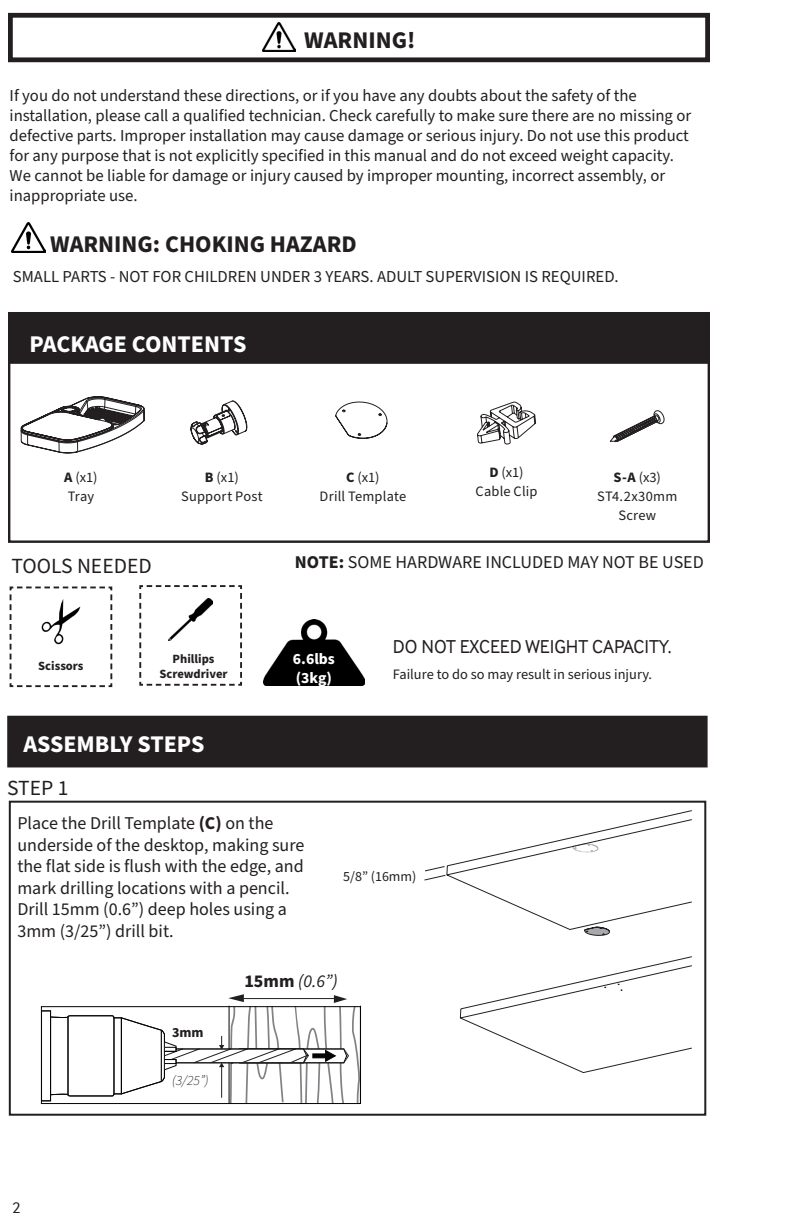
<style>
.page{position:relative;width:792px;height:1224px;background:#fff}
.page>*{position:absolute;margin:0;border:0;box-sizing:border-box;transform-origin:0 0}
.t1{font:700 24px "Source Sans Pro";color:#231f20}
.t2{font:700 24px "Source Sans Pro";color:#fff}
.t3{font:21.6px "Source Sans Pro";color:#231f20}
.t4{font:19.2px "Inter Face";color:#231f20}
.t5{font:18px/21.6px "Source Sans Pro";color:#231f20}
.t6{font:italic 18px "Source Sans Pro";color:#231f20}
.t7{font:16.8px/20px "Source Sans Pro";color:#231f20}
.t8{font:16px "Inter Face";color:#231f20}
.t9{font:700 15.6px "Source Sans Pro";color:#fff}
.t10{font:14.4px "Source Sans Pro";letter-spacing:.01em;color:#231f20}
.t11{font:14px "Source Sans Pro";color:#231f20}
.t12{font:italic 300 14px "Source Sans Pro";color:#231f20}
.t13{font:700 14px "Source Sans Pro";color:#231f20}
.t14{font:700 12.6px/15.2px "Source Sans Pro";color:#231f20;text-align:center}
.s1{font-weight:700}
.s2{font-weight:700;font-style:normal}
</style>
<div class="page">
<div style="left:9px;top:313px;width:700px;height:50px;background:#231f20"></div>
<div style="left:8px;top:312px;width:702px;height:52px;border:2px solid #231f20"></div>
<svg style="left:9px;top:586px;width:104px;height:102px"></svg>
<img style="left:37px;top:597px;width:48px;height:48px">
<div style="left:8px;top:717px;width:698px;height:49px;background:#231f20"></div>
<div style="left:7px;top:716px;width:701px;height:51px;border:2px solid #231f20"></div>
<img style="left:262px;top:22px;width:34px;height:30px">
<div style="left:8px;top:13px;width:702px;height:49px;border:5px solid #231f20"></div>
<svg style="left:139px;top:585px;width:103px;height:101px"></svg>
<img style="left:169px;top:599px;width:44px;height:42px">
<div style="left:8px;top:312px;width:702px;height:231px;border:2px solid #231f20"></div>
<img style="left:263px;top:619px;width:102px;height:66px">
<img style="left:12px;top:223px;width:33px;height:29px">
<svg style="left:20px;top:396px;width:125px;height:58px"></svg>
<svg style="left:190px;top:400px;width:58px;height:45px"></svg>
<svg style="left:335px;top:401px;width:53px;height:38px"></svg>
<svg style="left:610px;top:410px;width:55px;height:32px"></svg>
<svg style="left:477px;top:401px;width:59px;height:44px"></svg>
<div style="left:9px;top:801px;width:697px;height:315px;border:2px solid #231f20"></div>
<svg style="left:459px;top:956px;width:233px;height:117px"></svg>
<svg style="left:424px;top:810px;width:268px;height:126px"></svg>
<svg style="left:41px;top:994px;width:320px;height:110px"></svg>
<p class="t1" style="left:304px;top:23px;width:113px">WARNING!</p>
<p class="t7" style="left:10px;top:86px;width:683px">If you do not understand these directions, or if you have any doubts about the safety of the installation, please call a qualified technician. Check carefully to make sure there are no missing or defective parts. Improper installation may cause damage or serious injury. Do not use this product for any purpose that is not explicitly specified in this manual and do not exceed weight capacity.<br>We cannot be liable for damage or injury caused by improper mounting, incorrect assembly, or inappropriate use.</p>
<p class="t1" style="left:50px;top:228px;width:308px">WARNING: CHOKING HAZARD</p>
<p class="t7" style="left:13px;top:267px;width:607px">SMALL PARTS - NOT FOR CHILDREN UNDER 3 YEARS. ADULT SUPERVISION IS REQUIRED.</p>
<p class="t2" style="left:30px;top:328px;width:218px">PACKAGE CONTENTS</p>
<p class="t10" style="left:64px;top:467px;width:35px"><span class="s1">A</span> (x1)</p>
<p class="t10" style="left:68px;top:487px;width:28px">Tray</p>
<p class="t3" style="left:11px;top:552px;width:142px">TOOLS NEEDED</p>
<p class="t10" style="left:205px;top:467px;width:36px"><span class="s1">B</span> (x1)</p>
<p class="t10" style="left:181px;top:487px;width:83px">Support Post</p>
<p class="t14" style="left:38px;top:659px;width:47px">Scissors</p>
<p class="t14" style="left:160px;top:652px;width:70px">Phillips<br>Screwdriver</p>
<p class="t10" style="left:346px;top:467px;width:35px"><span class="s1">C</span> (x1)</p>
<p class="t10" style="left:320px;top:487px;width:88px">Drill Template</p>
<p class="t10" style="left:489px;top:463px;width:36px"><span class="s1">D</span> (x1)</p>
<p class="t10" style="left:476px;top:482px;width:63px">Cable Clip</p>
<p class="t10" style="left:613px;top:467px;width:49px"><span class="s1">S-A</span> (x3)</p>
<p class="t10" style="left:597px;top:487px;width:82px">ST4.2x30mm</p>
<p class="t10" style="left:618px;top:506px;width:39px">Screw</p>
<p class="t5" style="left:295px;top:552px;width:410px"><span class="s1">NOTE:</span> SOME HARDWARE INCLUDED MAY NOT BE USED</p>
<p class="t9" style="left:293px;top:648px;width:43px">6.6lbs</p>
<p class="t9" style="left:296px;top:667px;width:38px">(3kg)</p>
<p class="t4" style="left:393px;top:636px;width:280px">DO NOT EXCEED WEIGHT CAPACITY.</p>
<p class="t10" style="left:393px;top:665px;width:261px">Failure to do so may result in serious injury.</p>
<p class="t2" style="left:23px;top:727px;width:183px">ASSEMBLY STEPS</p>
<p class="t3" style="left:7px;top:773px;width:63px">STEP 1</p>
<p class="t5" style="left:17px;top:813px;width:289px">Place the Drill Template <span class="s1">(C)</span> on the underside of the desktop, making sure the flat side is flush with the edge, and mark drilling locations with a pencil.<br>Drill 15mm (0.6”) deep holes using a 3mm (3/25”) drill bit.</p>
<p class="t11" style="left:343px;top:867px;width:75px">5/8” (16mm)</p>
<p class="t8" style="left:12px;top:1198px;width:10px">2</p>
<p class="t13" style="left:172px;top:1023px;width:33px">3mm</p>
<p class="t12" style="left:172px;top:1071px;width:38px">(3/25”)</p>
<p class="t6" style="left:244px;top:969px;width:95px"><span class="s2">15mm</span> (0.6”)</p>
</div>
